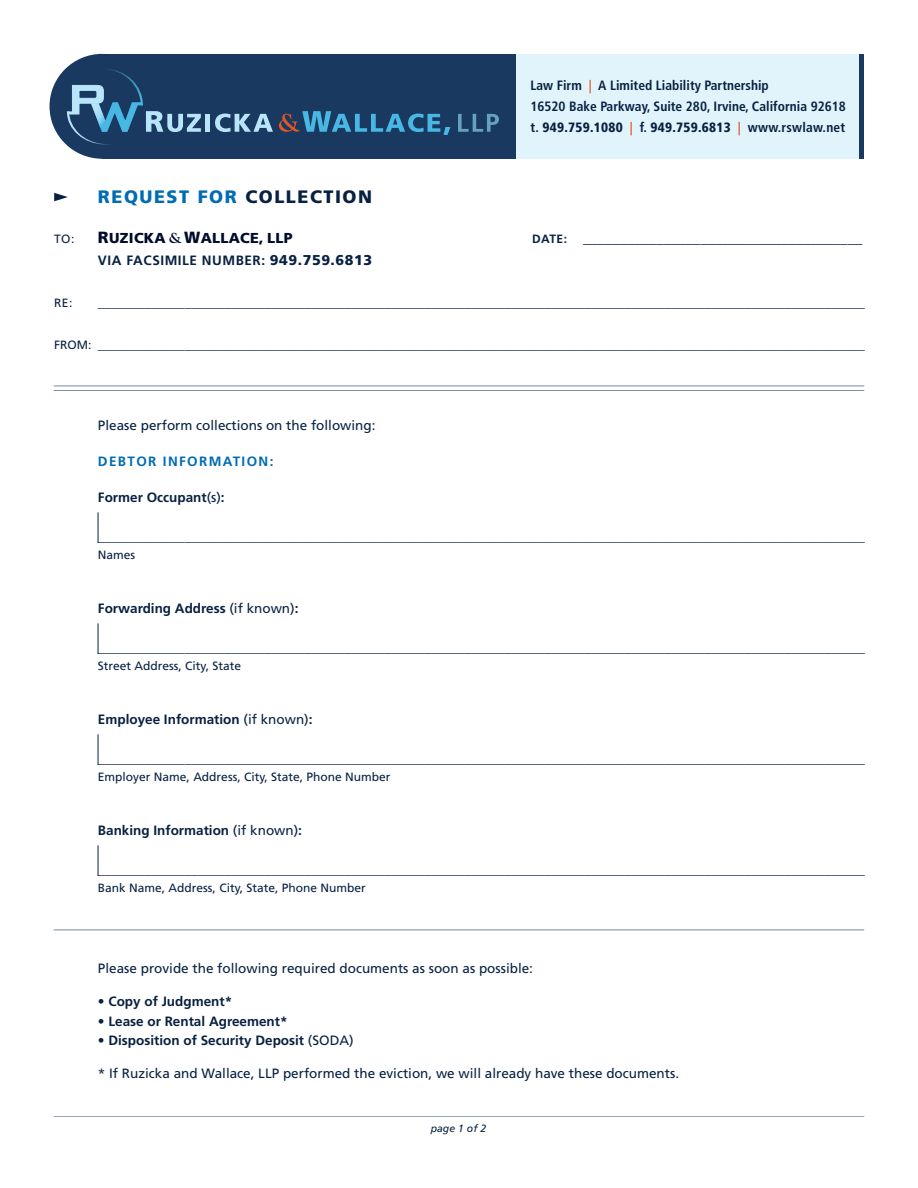
<style>
.page{position:relative;width:918px;height:1188px;background:#fff}
.page>*{position:absolute;margin:0;border:0;box-sizing:border-box;transform-origin:0 0}
.t1{font:900 18px "Frutiger";letter-spacing:.085em;color:#006cb3}
.t2{font:900 14.7px "Frutiger";color:#082141}
.t3{font:900 14.4px "Frutiger";letter-spacing:.02em;color:#000c2b}
.t4{font:700 13.5px "Frutiger";color:#082141}
.t5{font:13.5px "Frutiger";color:#082141}
.t6{font:700 condensed 13.5px/21px "Frutiger";color:#082141}
.t7{font:700 13.5px "Frutiger";letter-spacing:.04em;color:#082141}
.t8{font:700 13.5px "Frutiger";letter-spacing:.1em;color:#006cb3}
.t9{font:12px "Frutiger";color:#082141}
.t10{font:italic 10.5px "Frutiger";color:#082141}
.s1{color:#082141}
.s2{color:#dd5827}
.s3{font-weight:900}
.s4{font-size:16.2px}
.s5{font-family:"Goudy";font-weight:700}
.s6{font-weight:700;font-size:12px}
.s7{font-weight:900;font-size:14.25px}
.s8{font-weight:400;font-size:12px}
.s9{font-weight:400}
</style>
<div class="page">
<hr style="left:54px;top:390px;width:810px;height:1px;background:#193960">
<hr style="left:54px;top:386px;width:810px;height:1px;background:#193960">
<hr style="left:54px;top:930px;width:810px;height:1px;background:#193960">
<hr style="left:54px;top:1116px;width:810px;height:1px;background:#193960">
<svg style="left:54px;top:193px;width:14px;height:8px"></svg>
<hr style="left:98px;top:512px;width:1px;height:31px;background:#082141">
<hr style="left:98px;top:623px;width:1px;height:31px;background:#082141">
<hr style="left:98px;top:734px;width:1px;height:31px;background:#082141">
<hr style="left:98px;top:845px;width:1px;height:31px;background:#082141">
<div style="left:102px;top:54px;width:414px;height:105px;background:#193960"></div>
<div style="left:50px;top:54px;width:105px;height:105px;background:#193960;border-radius:50%"></div>
<div style="left:516px;top:54px;width:344px;height:105px;background:#e1f4fc"></div>
<hr style="left:860px;top:54px;width:4px;height:105px;background:#193960">
<svg style="left:66px;top:69px;width:135px;height:77px"></svg>
<hr style="left:206px;top:114px;width:4px;height:18px;background:#b9e5fa">
<svg style="left:215px;top:114px;width:58px;height:18px"></svg>
<svg style="left:458px;top:114px;width:41px;height:18px"></svg>
<svg style="left:279px;top:111px;width:171px;height:24px"></svg>
<p class="t1" style="left:98px;top:186px;width:276px">REQUEST FOR <span class="s1">COLLECTION</span></p>
<p class="t6" style="left:530px;top:75px;width:317px">Law Firm <span class="s2">|</span> A Limited Liability Partnership<br>16520 Bake Parkway, Suite 280, Irvine, California 92618 t. <span class="s3">949.759.1080</span> <span class="s2">|</span> f. <span class="s3">949.759.6813</span> <span class="s2">|</span> www.rswlaw.net</p>
<p class="t9" style="left:54px;top:232px;width:22px">TO:</p>
<p class="t3" style="left:98px;top:229px;width:196px"><span class="s4">R</span>UZICKA <span class="s5">&amp;</span> <span class="s4">W</span>ALLACE, LLP</p>
<p class="t2" style="left:532px;top:229px;width:332px"><span class="s6">DATE:</span> ______________________________________</p>
<p class="t7" style="left:98px;top:253px;width:276px">VIA FACSIMILE NUMBER: <span class="s7">949.759.6813</span></p>
<p class="t9" style="left:54px;top:296px;width:20px">RE:</p>
<p class="t4" style="left:98px;top:295px;width:769px">___________________________________________________________________________________________________________________</p>
<p class="t4" style="left:54px;top:337px;width:812px"><span class="s8">FROM:</span> ___________________________________________________________________________________________________________________</p>
<p class="t5" style="left:98px;top:418px;width:279px">Please perform collections on the following:</p>
<p class="t8" style="left:98px;top:454px;width:177px">DEBTOR INFORMATION:</p>
<p class="t4" style="left:98px;top:490px;width:128px">Former Occupant<span class="s9">(s)</span>:</p>
<p class="t4" style="left:98px;top:529px;width:769px">___________________________________________________________________________________________________________________</p>
<p class="t9" style="left:98px;top:548px;width:39px">Names</p>
<p class="t4" style="left:98px;top:601px;width:202px">Forwarding Address <span class="s9">(if known)</span>:</p>
<p class="t4" style="left:98px;top:640px;width:769px">___________________________________________________________________________________________________________________</p>
<p class="t9" style="left:98px;top:659px;width:145px">Street Address, City, State</p>
<p class="t4" style="left:98px;top:712px;width:216px">Employee Information <span class="s9">(if known)</span>:</p>
<p class="t4" style="left:98px;top:751px;width:769px">___________________________________________________________________________________________________________________</p>
<p class="t9" style="left:98px;top:770px;width:294px">Employer Name, Address, City, State, Phone Number</p>
<p class="t4" style="left:98px;top:823px;width:206px">Banking Information <span class="s9">(if known)</span>:</p>
<p class="t4" style="left:98px;top:862px;width:769px">___________________________________________________________________________________________________________________</p>
<p class="t9" style="left:98px;top:881px;width:269px">Bank Name, Address, City, State, Phone Number</p>
<p class="t5" style="left:98px;top:961px;width:437px">Please provide the following required documents as soon as possible:</p>
<p class="t4" style="left:98px;top:994px;width:136px">• Copy of Judgment*</p>
<p class="t4" style="left:98px;top:1013px;width:191px">• Lease or Rental Agreement*</p>
<p class="t4" style="left:98px;top:1033px;width:257px">• Disposition of Security Deposit <span class="s9">(SODA)</span></p>
<p class="t5" style="left:98px;top:1066px;width:583px">* If Ruzicka and Wallace, LLP performed the eviction, we will already have these documents.</p>
<p class="t10" style="left:431px;top:1122px;width:57px">page 1 of 2</p>
</div>
